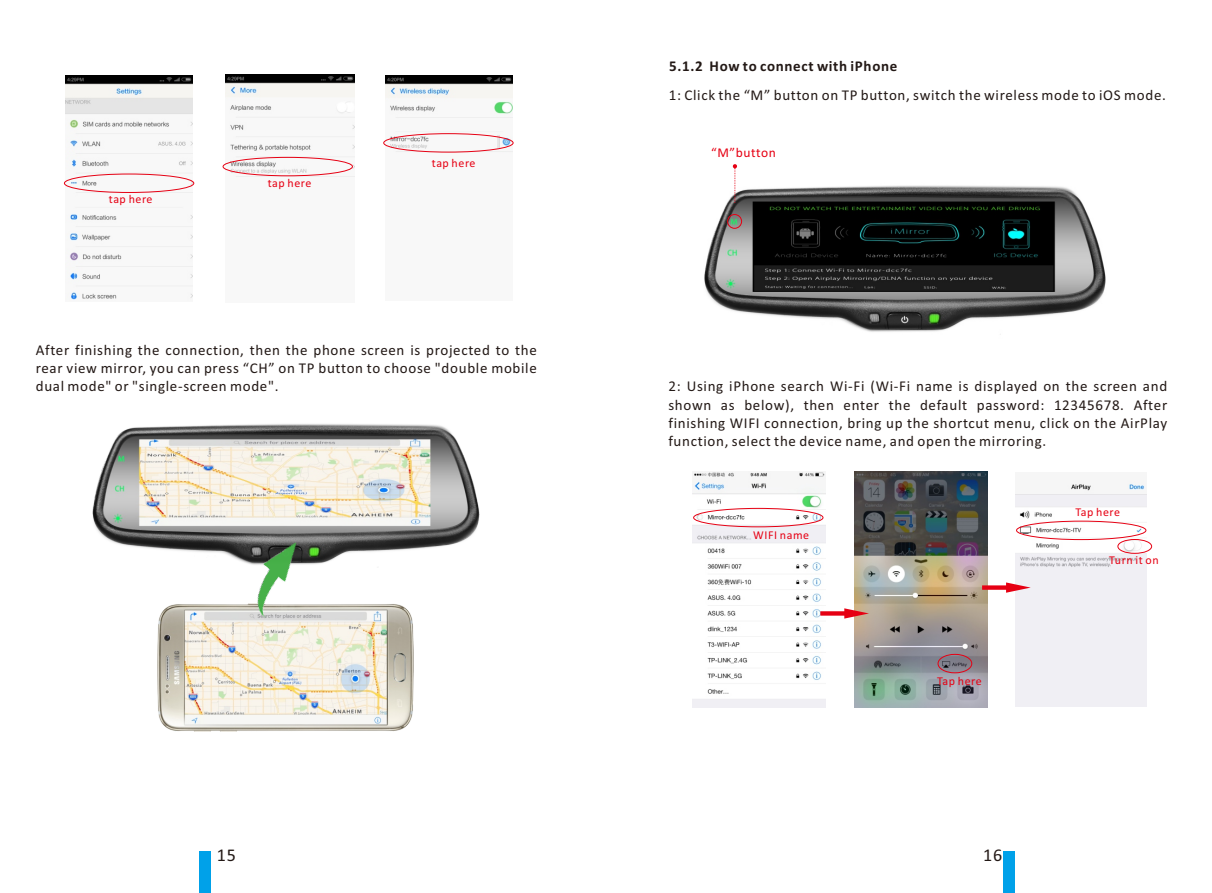
<style>
.page{position:relative;width:1212px;height:893px;background:#fff}
.page>*{position:absolute;margin:0;border:0;box-sizing:border-box;transform-origin:0 0}
.t1{font:18px "Calibri";color:#231916}
.t2{font:15px/18.3px "Calibri";letter-spacing:.045em;color:#231916;text-align:justify}
.t3{font:700 15px "Calibri";letter-spacing:.045em;color:#231916}
.t4{font:13.5px "Calibri";letter-spacing:.045em;color:#e60013}
.t5{font:12px "Calibri";letter-spacing:.045em;color:#e60013}
.s1{font-family:"Sim Sun"}
</style>
<div class="page">
<img style="left:157px;top:604px;width:257px;height:128px">
<img style="left:92px;top:424px;width:388px;height:140px">
<img style="left:704px;top:165px;width:402px;height:170px">
<img style="left:692px;top:472px;width:133px;height:235px">
<img style="left:386px;top:76px;width:126px;height:77px">
<img style="left:66px;top:75px;width:127px;height:225px">
<img style="left:226px;top:74px;width:128px;height:103px">
<div style="left:693px;top:508px;width:130px;height:19px;border:1px solid #e60013;border-radius:50%"></div>
<div style="left:223px;top:157px;width:130px;height:19px;border:1px solid #e60013;border-radius:50%"></div>
<div style="left:383px;top:133px;width:130px;height:19px;border:1px solid #e60013;border-radius:50%"></div>
<img style="left:238px;top:530px;width:76px;height:90px">
<div style="left:199px;top:851px;width:12px;height:42px;background:#00a1e9"></div>
<div style="left:1003px;top:851px;width:11px;height:42px;background:#00a1e9"></div>
<div style="left:727px;top:214px;width:15px;height:15px;border:1px solid #e60013;border-radius:50%"></div>
<svg style="left:733px;top:164px;width:4px;height:39px"></svg>
<img style="left:855px;top:472px;width:132px;height:235px">
<img style="left:1015px;top:481px;width:132px;height:226px">
<div style="left:64px;top:174px;width:130px;height:19px;border:1px solid #e60013;border-radius:50%"></div>
<div style="left:938px;top:654px;width:34px;height:19px;border:1px solid #e60013;border-radius:50%"></div>
<div style="left:1118px;top:539px;width:34px;height:14px;border:1px solid #e60013;border-radius:50%"></div>
<div style="left:1016px;top:521px;width:130px;height:19px;border:1px solid #e60013;border-radius:50%"></div>
<svg style="left:820px;top:608px;width:49px;height:11px"></svg>
<svg style="left:982px;top:582px;width:49px;height:11px"></svg>
<p class="t3" style="left:669px;top:60px;width:230px">5.1.2 How to connect with iPhone</p>
<p class="t5" style="left:109px;top:194px;width:45px">tap here</p>
<p class="t5" style="left:268px;top:178px;width:45px">tap here</p>
<p class="t5" style="left:432px;top:158px;width:45px">tap here</p>
<p class="t2" style="left:36px;top:342px;width:503px">After finishing the connection, then the phone screen is projected to the rear view mirror, you can press “CH” on TP button to choose "double mobile dual mode" or "single-screen mode".</p>
<p class="t2" style="left:669px;top:87px;width:499px">1: Click the “M” button on TP button, switch the wireless mode to iOS mode.</p>
<p class="t4" style="left:711px;top:147px;width:66px">“M”button</p>
<p class="t2" style="left:668px;top:379px;width:500px">2: Using iPhone search Wi-Fi (Wi-Fi name is displayed on the screen and shown as below), then enter the default password: 12345678. After finishing WIFI connection, bring up the shortcut menu, click on the AirPlay function, select the device name, and open the mirroring<span class="s1">.</span></p>
<p class="t5" style="left:753px;top:530px;width:57px">WIFI name</p>
<p class="t5" style="left:937px;top:676px;width:46px">Tap here</p>
<p class="t5" style="left:1075px;top:507px;width:46px">Tap here</p>
<p class="t5" style="left:1109px;top:555px;width:51px">Turn it on</p>
<p class="t1" style="left:217px;top:847px;width:21px">15</p>
<p class="t1" style="left:983px;top:847px;width:21px">16</p>
</div>
